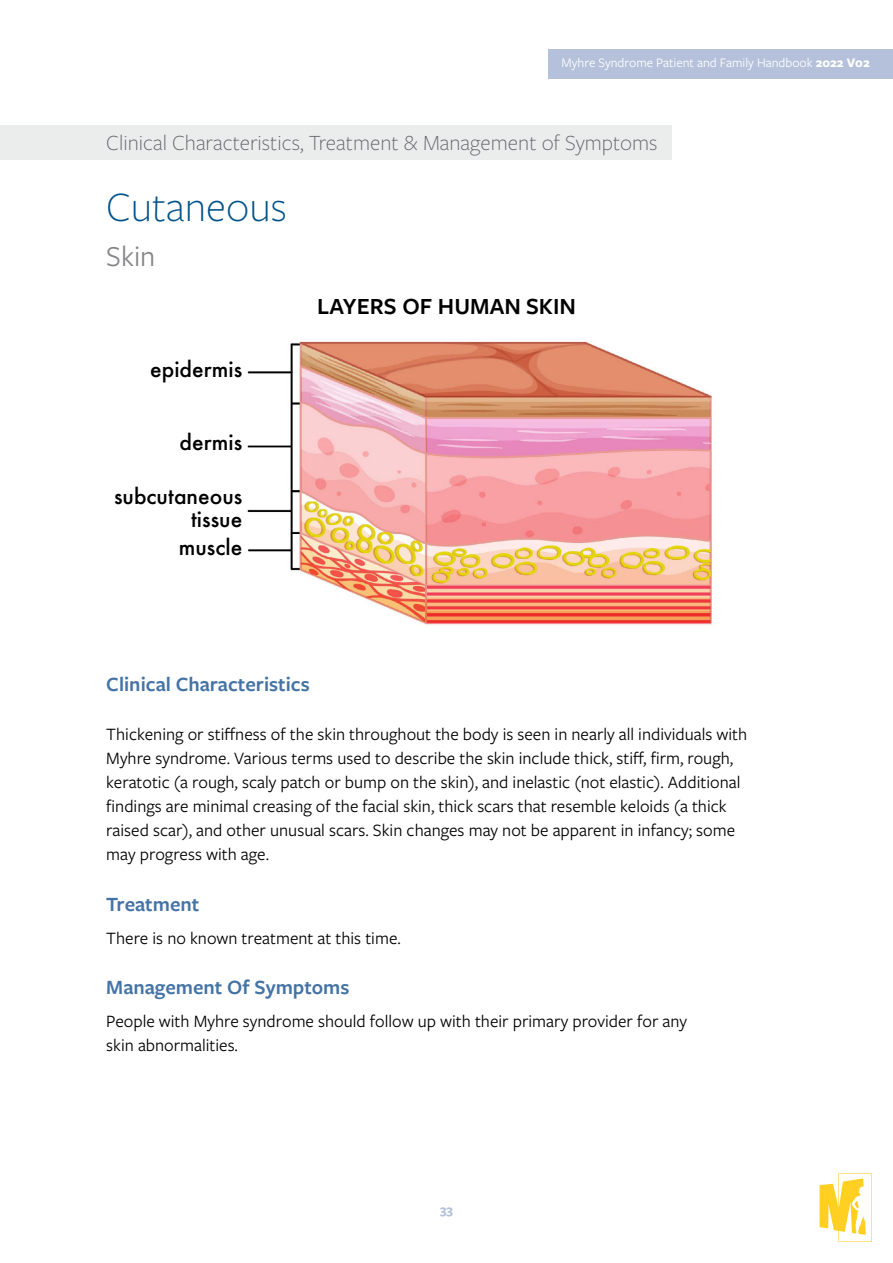
<style>
.page{position:relative;width:893px;height:1263px;background:#fff}
.page>*{position:absolute;margin:0;border:0;box-sizing:border-box;transform-origin:0 0}
.t1{font:300 43.5px "Freight Sans Pro";color:#00528a}
.t2{font:30px "Freight Sans Pro";color:#858589}
.t3{font:600 24px "Freight Sans Pro";color:#000}
.t4{font:300 22.5px "Freight Sans Pro";color:#63656a}
.t5{font:600 21px "Freight Sans Pro";color:#4473a5}
.t6{font:500 21px/22.2px "Futura";color:#000;text-align:right}
.t7{font:18px/24px "Freight Sans Pro";color:#000}
.t8{font:13.5px "Freight Sans Pro";color:#fff}
.t9{font:700 13.5px "Freight Sans Pro";color:#b5c1db}
.s1{font-weight:700}
</style>
<div class="page">
<div style="left:549px;top:49px;width:344px;height:30px;background:#b5c1db"></div>
<div style="left:0;top:125px;width:672px;height:34px;background:#ebecec"></div>
<svg style="left:820px;top:1173px;width:52px;height:69px"></svg>
<img style="left:247px;top:341px;width:466px;height:284px">
<p class="t8" style="left:561px;top:54px;width:310px">Myhre Syndrome Patient and Family Handbook <span class="s1">2022 V02</span></p>
<p class="t4" style="left:106px;top:128px;width:553px">Clinical Characteristics, Treatment &amp; Management of Symptoms</p>
<h1 class="t1" style="left:106px;top:178px;width:182px">Cutaneous</h1>
<h2 class="t2" style="left:106px;top:236px;width:51px">Skin</h2>
<h3 class="t3" style="left:317px;top:290px;width:260px">LAYERS OF HUMAN SKIN</h3>
<p class="t6" style="left:150px;top:358px;width:94px">epidermis</p>
<p class="t6" style="left:180px;top:431px;width:64px">dermis</p>
<p class="t6" style="left:114px;top:485px;width:130px">subcutaneous tissue</p>
<p class="t6" style="left:179px;top:535px;width:65px">muscle</p>
<p class="t5" style="left:106px;top:670px;width:205px">Clinical Characteristics</p>
<p class="t7" style="left:106px;top:722px;width:642px">Thickening or stiffness of the skin throughout the body is seen in nearly all individuals with Myhre syndrome. Various terms used to describe the skin include thick, stiff, firm, rough, keratotic (a rough, scaly patch or bump on the skin), and inelastic (not elastic). Additional findings are minimal creasing of the facial skin, thick scars that resemble keloids (a thick raised scar), and other unusual scars. Skin changes may not be apparent in infancy; some may progress with age.</p>
<p class="t5" style="left:106px;top:890px;width:95px">Treatment</p>
<p class="t7" style="left:106px;top:925px;width:296px">There is no known treatment at this time.</p>
<p class="t5" style="left:106px;top:973px;width:245px">Management Of Symptoms</p>
<p class="t7" style="left:106px;top:1008px;width:582px">People with Myhre syndrome should follow up with their primary provider for any skin abnormalities.</p>
<p class="t9" style="left:440px;top:1201px;width:14px">33</p>
</div>
